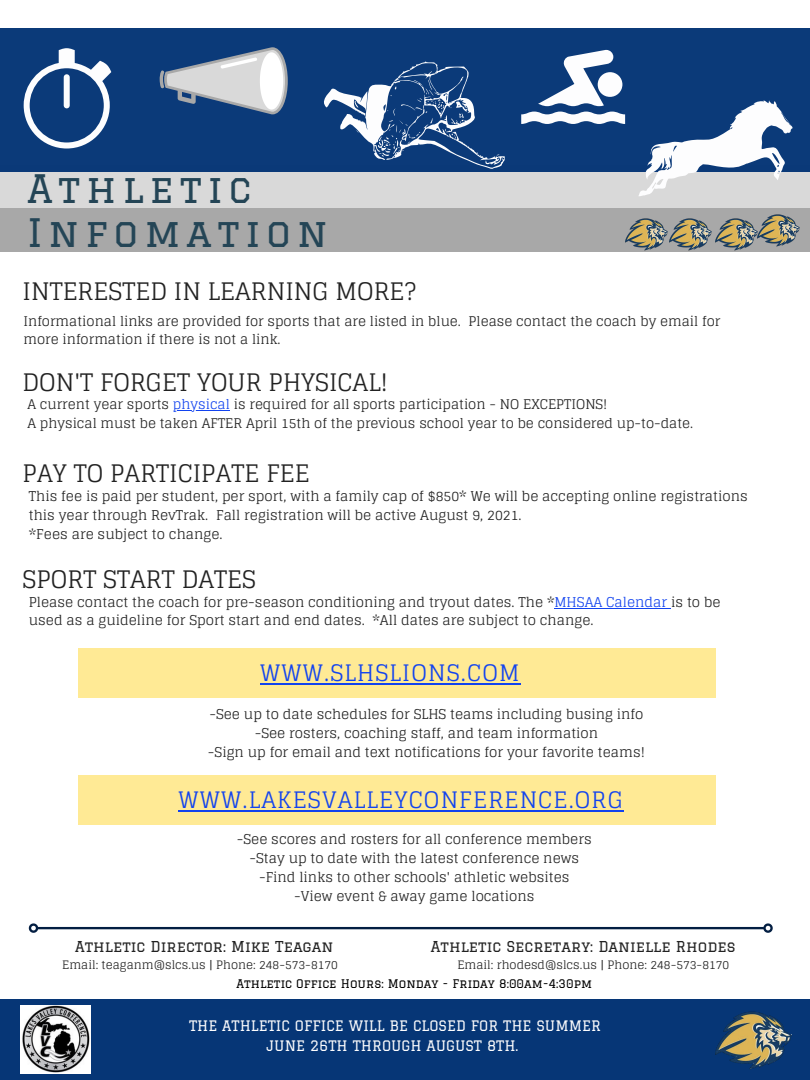
<style>
.page{position:relative;width:810px;height:1080px;background:#fff}
.page>*{position:absolute;margin:0;border:0;box-sizing:border-box;transform-origin:0 0}
.t1{font:38.38px "Graduate";letter-spacing:.15em;color:#244556}
.t2{font:24.12px "Glegoo";color:#222}
.t3{font:22.69px "Glegoo";letter-spacing:.05em;color:#1243ef}
.t4{font:14.69px "Graduate";color:#222}
.t5{font:14.12px/19.7px "Graduate";color:#fdfdfe;text-align:center}
.t6{font:13.56px/18.8px "Glegoo";color:#222}
.t7{font:13.38px/18.2px "Glegoo";color:#222}
.t8{font:11.62px "Glegoo";color:#222}
.t9{font:11.62px "Graduate";color:#000}
.s1{color:#1243ef}
</style>
<div class="page">
<div style="left:0;top:208px;width:810px;height:44px;background:#a8a8a8"></div>
<div style="left:0;top:166px;width:810px;height:42px;background:#d9d9d9"></div>
<img style="left:758px;top:214px;width:42px;height:33px">
<img style="left:625px;top:218px;width:42px;height:33px">
<img style="left:669px;top:218px;width:43px;height:33px">
<img style="left:715px;top:218px;width:43px;height:33px">
<div style="left:0;top:29px;width:810px;height:143px;background:#063676"></div>
<svg style="left:160px;top:47px;width:128px;height:67px"></svg>
<svg style="left:521px;top:112px;width:104px;height:12px"></svg>
<div style="left:598px;top:72px;width:24px;height:25px;background:#fdfdfe;border-radius:50%"></div>
<svg style="left:538px;top:50px;width:75px;height:56px"></svg>
<div style="left:0;top:999px;width:810px;height:81px;background:#063676"></div>
<div style="left:78px;top:649px;width:637px;height:49px;background:#ffea95"></div>
<div style="left:78px;top:776px;width:637px;height:49px;background:#ffea95"></div>
<hr style="left:38px;top:927px;width:725px;height:2px;background:#031e42">
<svg style="left:28px;top:923px;width:12px;height:10px"></svg>
<svg style="left:762px;top:923px;width:11px;height:10px"></svg>
<img style="left:21px;top:1005px;width:69px;height:69px">
<img style="left:715px;top:1011px;width:76px;height:58px">
<svg style="left:638px;top:100px;width:155px;height:96px"></svg>
<svg style="left:324px;top:61px;width:181px;height:108px"></svg>
<hr style="left:173px;top:410px;width:57px;height:1px;background:#1243ef">
<hr style="left:555px;top:608px;width:116px;height:1px;background:#1243ef">
<hr style="left:260px;top:683px;width:261px;height:2px;background:#1243ef">
<hr style="left:178px;top:810px;width:446px;height:2px;background:#1243ef">
<svg style="left:24px;top:48px;width:87px;height:101px"></svg>
<p class="t1" style="left:27px;top:167px;width:226px">Athletic</p>
<p class="t1" style="left:27px;top:211px;width:302px">Infomation</p>
<p class="t2" style="left:23px;top:278px;width:395px">INTERESTED IN LEARNING MORE?</p>
<p class="t7" style="left:23px;top:312px;width:699px">Informational links are provided for sports that are listed in blue. Please contact the coach by email for more information if there is not a link.</p>
<p class="t2" style="left:23px;top:369px;width:367px">DON'T FORGET YOUR PHYSICAL!</p>
<p class="t7" style="left:27px;top:396px;width:582px">A current year sports <span class="s1">physical</span> is required for all sports participation - NO EXCEPTIONS!</p>
<p class="t7" style="left:27px;top:414px;width:667px">A physical must be taken AFTER April 15th of the previous school year to be considered up-to-date.</p>
<p class="t2" style="left:23px;top:460px;width:289px">PAY TO PARTICIPATE FEE</p>
<p class="t6" style="left:29px;top:487px;width:721px">This fee is paid per student, per sport, with a family cap of $850* We will be accepting online registrations this year through RevTrak. Fall registration will be active August 9, 2021.</p>
<p class="t6" style="left:29px;top:525px;width:195px">*Fees are subject to change.</p>
<p class="t2" style="left:23px;top:566px;width:235px">SPORT START DATES</p>
<p class="t6" style="left:29px;top:593px;width:693px">Please contact the coach for pre-season conditioning and tryout dates. The *<span class="s1">MHSAA Calendar</span> is to be used as a guideline for Sport start and end dates. *All dates are subject to change.</p>
<p class="t3" style="left:260px;top:660px;width:261px">WWW.SLHSLIONS.COM</p>
<p class="t6" style="left:209px;top:705px;width:436px">-See up to date schedules for SLHS teams including busing info</p>
<p class="t6" style="left:255px;top:724px;width:345px">-See rosters, coaching staff, and team information</p>
<p class="t6" style="left:208px;top:743px;width:439px">-Sign up for email and text notifications for your favorite teams!</p>
<p class="t3" style="left:178px;top:787px;width:446px">WWW.LAKESVALLEYCONFERENCE.ORG</p>
<p class="t6" style="left:237px;top:830px;width:356px">-See scores and rosters for all conference members</p>
<p class="t6" style="left:249px;top:849px;width:331px">-Stay up to date with the latest conference news</p>
<p class="t6" style="left:259px;top:868px;width:312px">-Find links to other schools' athletic websites</p>
<p class="t6" style="left:294px;top:886px;width:242px">-View event &amp; away game locations</p>
<p class="t4" style="left:75px;top:938px;width:260px">Athletic Director: Mike Teagan</p>
<p class="t4" style="left:431px;top:938px;width:306px">Athletic Secretary: Danielle Rhodes</p>
<p class="t8" style="left:62px;top:958px;width:277px">Email: teaganm@slcs.us | Phone: 248-573-8170</p>
<p class="t8" style="left:457px;top:958px;width:274px">Email: rhodesd@slcs.us | Phone: 248-573-8170</p>
<p class="t9" style="left:236px;top:977px;width:357px">Athletic Office Hours: Monday - Friday 8:00am-4:30pm</p>
<p class="t5" style="left:189px;top:1016px;width:413px">THE ATHLETIC OFFICE WILL BE CLOSED FOR THE SUMMER<br>JUNE 26TH THROUGH AUGUST 8TH.</p>
</div>
